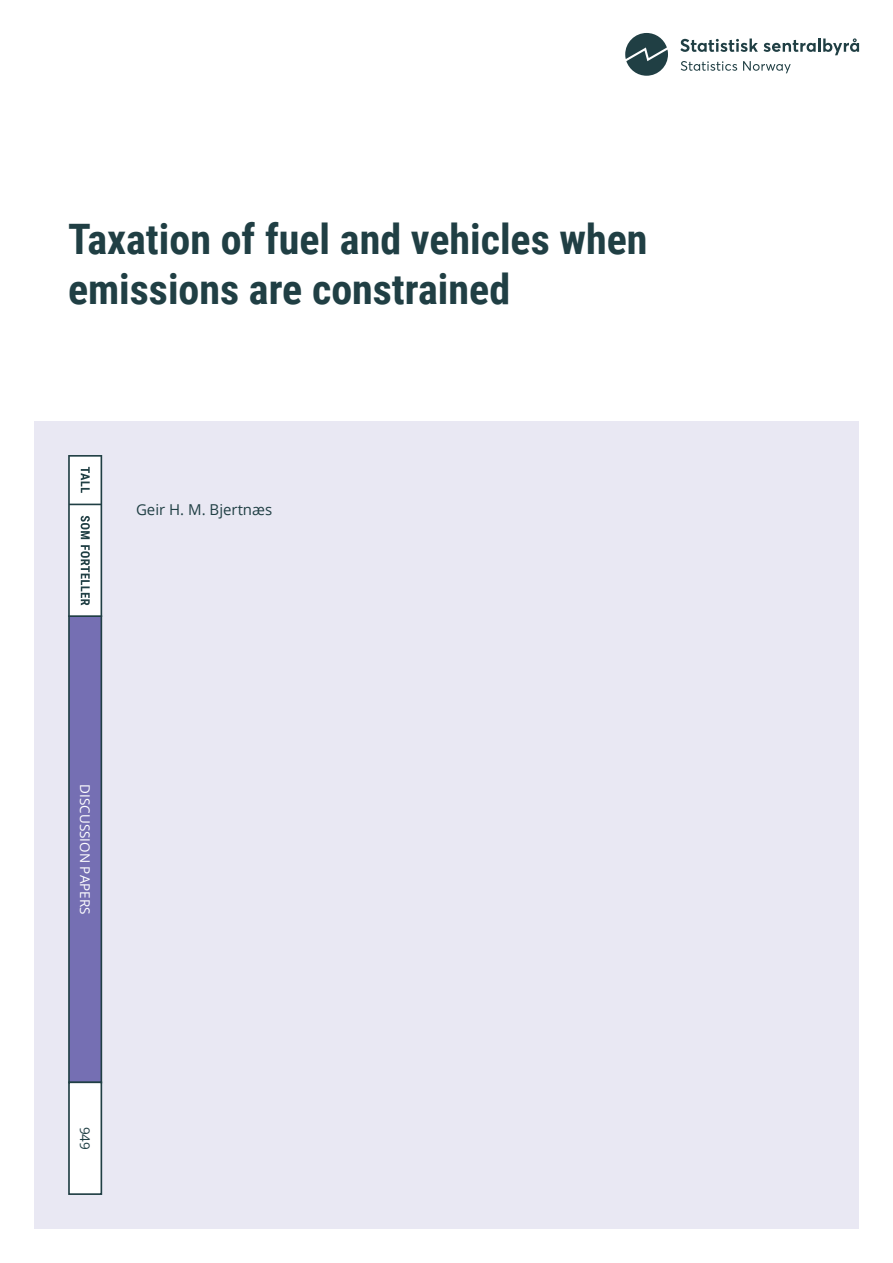
<style>
.page{position:relative;width:893px;height:1263px;background:#fff}
.page>*{position:absolute;margin:0;border:0;box-sizing:border-box;transform-origin:0 0}
.Lang_tittel_28_pt{font:700 42px/50.4px "Roboto Condensed";color:#203f44}
.Forfatter_e{font:15px "Open Sans";color:#203f44}
.t1{font:13.5px "Open Sans";color:#fff}
.t2{font:13.5px "Open Sans";color:#203f44}
</style>
<div class="page">
<div style="left:34px;top:421px;width:825px;height:808px;background:#e9e8f3"></div>
<svg style="left:680px;top:39px;width:78px;height:13px"></svg>
<svg style="left:764px;top:38px;width:95px;height:17px"></svg>
<svg style="left:681px;top:61px;width:56px;height:10px"></svg>
<svg style="left:743px;top:61px;width:48px;height:12px"></svg>
<svg style="left:625px;top:33px;width:43px;height:43px"></svg>
<div style="left:68px;top:615px;width:34px;height:468px;background:#756fb3;border:2px solid #203f44"></div>
<div style="left:68px;top:1081px;width:34px;height:114px;background:#fff;border:2px solid #203f44"></div>
<svg style="left:68px;top:455px;width:34px;height:162px;background:#d1d7d8"></svg>
<p class="Lang_tittel_28_pt" style="left:68px;top:212px;width:581px">Taxation of fuel and vehicles when emissions are constrained</p>
<p class="Forfatter_e" style="left:136px;top:499px;width:138px">Geir H. M. Bjertnæs</p>
<p class="t1" style="left:94px;top:784px;width:132px;rotate:90deg">DISCUSSION PAPERS</p>
<p class="t2" style="left:94px;top:1127px;width:25px;rotate:90deg">949</p>
</div>
